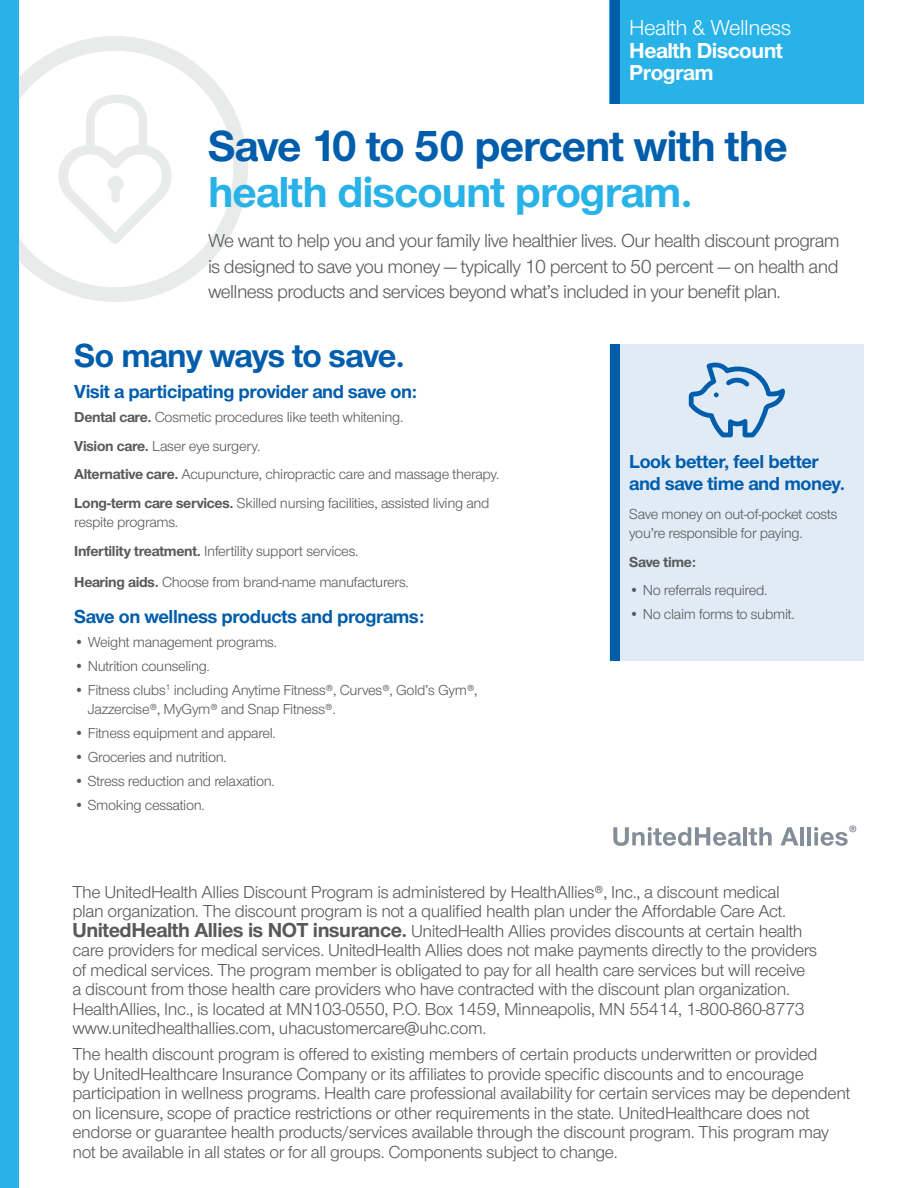
<style>
.page{position:relative;width:918px;height:1188px;background:#fff}
.page>*{position:absolute;margin:0;border:0;box-sizing:border-box;transform-origin:0 0}
.t1{font:700 45px "UHC Sans";letter-spacing:-.02em;color:#005dac}
.t2{font:700 45px "UHC Sans";letter-spacing:-.02em;color:#29b2e7}
.t3{font:700 34.5px "UHC Sans";letter-spacing:-.02em;color:#005dac}
.t4{font:700 22.5px/22.5px "UHC Sans";letter-spacing:-.02em;color:#fff}
.t5{font:22.5px "UHC Sans";letter-spacing:-.02em;color:#fff}
.t6{font:19.5px/25.5px "UHC Sans";letter-spacing:-.03em;color:#58595b;text-align:justify}
.t7{font:700 19.5px/22.5px "UHC Sans";letter-spacing:-.02em;color:#005dac}
.t8{font:18px/19.5px "UHC Sans";letter-spacing:-.02em;color:#58595b}
.t9{font:15px/28.5px "UHC Sans";letter-spacing:-.02em;color:#58595b}
.t10{font:700 15px "UHC Sans";letter-spacing:-.02em;color:#58595b}
.s1{font-weight:700}
.s2{font-weight:700;font-size:21px}
</style>
<div class="page">
<svg style="left:613px;top:827px;width:128px;height:19px"></svg>
<hr style="left:743px;top:827px;width:4px;height:18px;background:#838e98">
<svg style="left:749px;top:827px;width:23px;height:19px"></svg>
<svg style="left:781px;top:827px;width:17px;height:18px"></svg>
<hr style="left:800px;top:827px;width:4px;height:18px;background:#838e98">
<hr style="left:807px;top:827px;width:4px;height:18px;background:#838e98">
<svg style="left:814px;top:825px;width:42px;height:21px"></svg>
<div style="left:610px;top:344px;width:254px;height:317px;background:#e1ebf5"></div>
<div style="left:610px;top:344px;width:10px;height:317px;background:#005dac"></div>
<svg style="left:689px;top:362px;width:96px;height:75px"></svg>
<svg style="left:20px;top:36px;width:228px;height:266px"></svg>
<svg style="left:55px;top:95px;width:120px;height:149px"></svg>
<div style="left:610px;top:0;width:254px;height:104px;background:#29b2e7"></div>
<div style="left:610px;top:0;width:10px;height:104px;background:#005dac"></div>
<div style="left:0;top:0;width:20px;height:1188px;background:#29b2e7"></div>
<p class="t5" style="left:629px;top:13px;width:163px">Health &amp; Wellness</p>
<p class="t4" style="left:629px;top:38px;width:155px">Health Discount<br>Program</p>
<h1 class="t1" style="left:208px;top:116px;width:581px">Save 10 to 50 percent with the</h1>
<h1 class="t2" style="left:208px;top:162px;width:487px">health discount program.</h1>
<p class="t6" style="left:208px;top:227px;width:633px">We want to help you and your family live healthier lives. Our health discount program is designed to save you money — typically 10 percent to 50 percent — on health and wellness products and services beyond what’s included in your benefit plan.</p>
<h2 class="t3" style="left:74px;top:332px;width:332px">So many ways to save.</h2>
<p class="t7" style="left:74px;top:380px;width:345px">Visit a participating provider and save on:</p>
<p class="t9" style="left:74px;top:403px;width:427px"><span class="s1">Dental care.</span> Cosmetic procedures like teeth whitening.<br><span class="s1">Vision care.</span> Laser eye surgery.<br><span class="s1">Alternative care.</span> Acupuncture, chiropractic care and massage therapy.<br><span class="s1">Long-term care services.</span> Skilled nursing facilities, assisted living and</p>
<p class="t9" style="left:74px;top:508px;width:286px">respite programs.<br><span class="s1">Infertility treatment.</span> Infertility support services.</p>
<p class="t9" style="left:74px;top:567px;width:336px"><span class="s1">Hearing aids.</span> Choose from brand-name manufacturers.</p>
<p class="t7" style="left:74px;top:604px;width:352px">Save on wellness products and programs:</p>
<p class="t9" style="left:74px;top:627px;width:204px">• Weight management programs.</p>
<p class="t9" style="left:74px;top:651px;width:137px">• Nutrition counseling.</p>
<p class="t9" style="left:88px;top:679px;width:391px;line-height:19.5px;text-indent:-14px">• Fitness clubs<sup>1</sup> including Anytime Fitness®, Curves®, Gold’s Gym®,<br>Jazzercise®, MyGym® and Snap Fitness®.</p>
<p class="t9" style="left:74px;top:718px;width:203px">• Fitness equipment and apparel.</p>
<p class="t9" style="left:74px;top:742px;width:154px">• Groceries and nutrition.</p>
<p class="t9" style="left:74px;top:766px;width:202px">• Stress reduction and relaxation.</p>
<p class="t9" style="left:74px;top:790px;width:132px">• Smoking cessation.</p>
<p class="t7" style="left:629px;top:449px;width:218px">Look better, feel better and save time and money.</p>
<p class="t9" style="left:629px;top:504px;width:210px;line-height:19.5px">Save money on out-of-pocket costs you’re responsible for paying.</p>
<p class="t10" style="left:629px;top:552px;width:69px">Save time:</p>
<p class="t9" style="left:629px;top:576px;width:140px">• No referrals required.</p>
<p class="t9" style="left:629px;top:600px;width:167px">• No claim forms to submit.</p>
<p class="t8" style="left:72px;top:881px;width:746px">The UnitedHealth Allies Discount Program is administered by HealthAllies®, Inc., a discount medical<br>plan organization. The discount program is not a qualified health plan under the Affordable Care Act.<br><span class="s2">UnitedHealth Allies is NOT insurance.</span> UnitedHealth Allies provides discounts at certain health care providers for medical services. UnitedHealth Allies does not make payments directly to the providers of medical services. The program member is obligated to pay for all health care services but will receive a discount from those health care providers who have contracted with the discount plan organization.<br>HealthAllies, Inc., is located at MN103-0550, P.O. Box 1459, Minneapolis, MN 55414, 1-800-860-8773 www.unitedhealthallies.com, uhacustomercare@uhc.com.</p>
<p class="t8" style="left:72px;top:1044px;width:779px">The health discount program is offered to existing members of certain products underwritten or provided<br>by UnitedHealthcare Insurance Company or its affiliates to provide specific discounts and to encourage participation in wellness programs. Health care professional availability for certain services may be dependent on licensure, scope of practice restrictions or other requirements in the state. UnitedHealthcare does not endorse or guarantee health products/services available through the discount program. This program may not be available in all states or for all groups. Components subject to change.</p>
</div>
